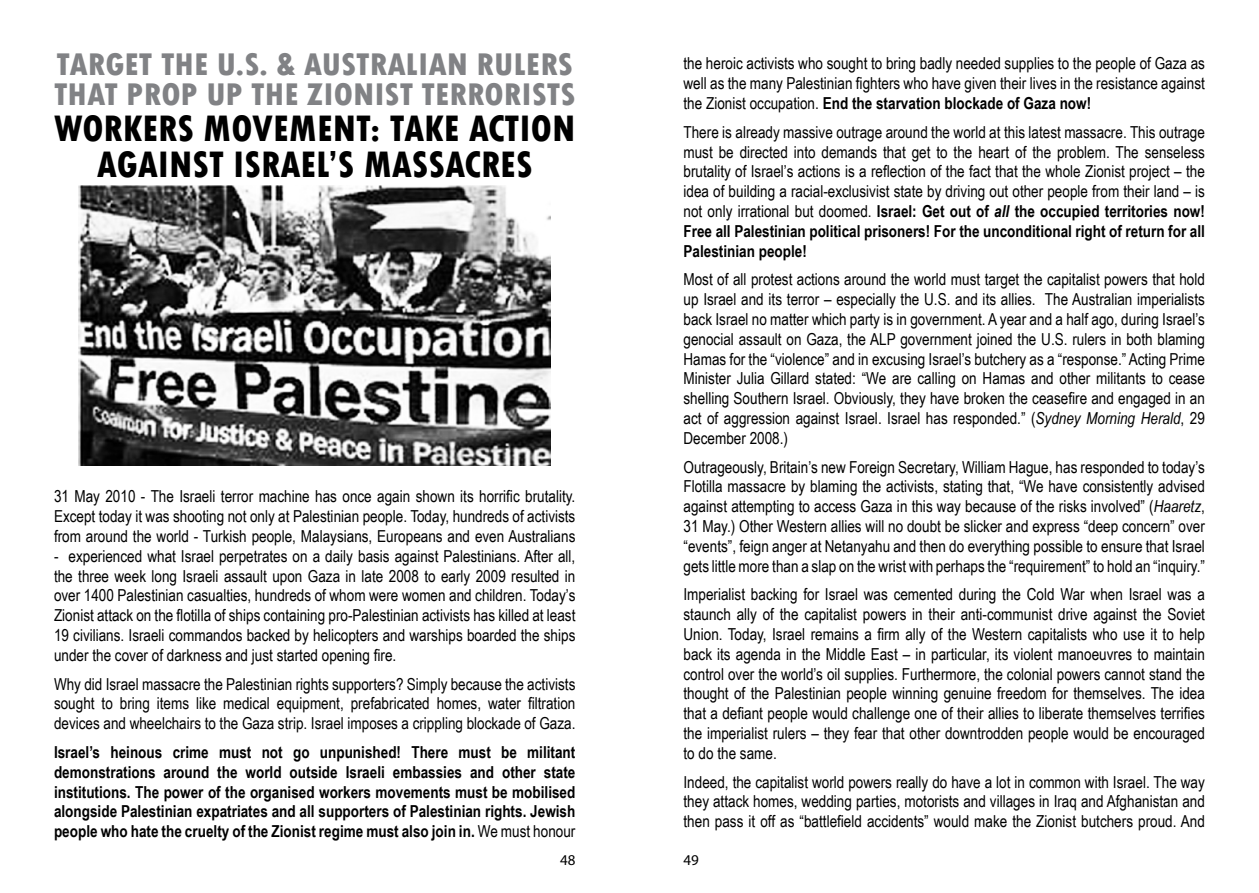
<style>
.page{position:relative;width:1259px;height:893px;background:#fff}
.page>*{position:absolute;margin:0;border:0;box-sizing:border-box;transform-origin:0 0}
.t1{font:800 condensed 38.7px/36px "Tw Cen";color:#000;text-align:center}
.t2{font:800 condensed 32.85px/30.6px "Tw Cen";color:#818285;scale:1.05 1}
.t3{font:16.5px/19.8px "Arial Narrow";color:#000;text-align:justify}
.t4{font:700 16.5px/19.8px "Arial Narrow";color:#000;text-align:justify}
.t5{font:15px "Myriad Pro";color:#000}
.s1{font-weight:400}
.s2{font-weight:700}
.s3{font-weight:700;font-style:italic}
.s4{font-style:italic}
</style>
<div class="page">
<img style="left:79px;top:186px;width:472px;height:280px">
<h2 class="t2" style="left:54px;top:49px;width:493px;text-indent:316px">RALIAN RU LERS<br>THAT PROP UP THE ZIONIST TERRORISTS</h2>
<h1 class="t1" style="left:54px;top:111px;width:523px">WORKERS MOVEMENT: TAKE ACTION<br>AGAINST ISRAEL’S MASSACRES</h1>
<h2 class="t2" style="left:57px;top:49px;width:252px">TARGET THE U.S. &amp; AUST</h2>
<p class="t3" style="left:54px;top:486px;width:523px">31 May 2010 - The Israeli terror machine has once again shown its horrific brutality.<br>Except today it was shooting not only at Palestinian people. Today, hundreds of activists from around the world - Turkish people, Malaysians, Europeans and even Australians</p>
<p class="t3" style="left:54px;top:545px;width:523px">- experienced what Israel perpetrates on a daily basis against Palestinians. After all, the three week long Israeli assault upon Gaza in late 2008 to early 2009 resulted in over 1400 Palestinian casualties, hundreds of whom were women and children. Today’s Zionist attack on the flotilla of ships containing pro-Palestinian activists has killed at least 19 civilians. Israeli commandos backed by helicopters and warships boarded the ships under the cover of darkness and just started opening fire.</p>
<p class="t3" style="left:54px;top:673px;width:523px">Why did Israel massacre the Palestinian rights supporters? Simply because the activists sought to bring items like medical equipment, prefabricated homes, water filtration devices and wheelchairs to the Gaza strip. Israel imposes a crippling blockade of Gaza.</p>
<p class="t4" style="left:54px;top:741px;width:523px">Israel’s heinous crime must not go unpunished! There must be militant demonstrations around the world outside Israeli embassies and other state institutions. The power of the organised workers movements must be mobilised alongside Palestinian expatriates and all supporters of Palestinian rights. Jewish people who hate the cruelty of the Zionist regime must also join in. <span class="s1">We must honour</span></p>
<p class="t5" style="left:560px;top:851px;width:17px">48</p>
<p class="t3" style="left:683px;top:53px;width:523px">the heroic activists who sought to bring badly needed supplies to the people of Gaza as well as the many Palestinian fighters who have given their lives in the resistance against the Zionist occupation. <span class="s2">End the starvation blockade of Gaza now!</span></p>
<p class="t3" style="left:683px;top:122px;width:523px">There is already massive outrage around the world at this latest massacre. This outrage must be directed into demands that get to the heart of the problem. The senseless brutality of Israel’s actions is a reflection of the fact that the whole Zionist project – the idea of building a racial-exclusivist state by driving out other people from their land – is not only irrational but doomed. <span class="s2">Israel: Get out of</span> <span class="s3">all</span> <span class="s2">the occupied territories now!<br>Free all Palestinian political prisoners! For the unconditional right of return for all Palestinian people!</span></p>
<p class="t3" style="left:683px;top:269px;width:523px">Most of all protest actions around the world must target the capitalist powers that hold up Israel and its terror – especially the U.S. and its allies. The Australian imperialists back Israel no matter which party is in government. A year and a half ago, during Israel’s genocial assault on Gaza, the ALP government joined the U.S. rulers in both blaming Hamas for the “violence” and in excusing Israel’s butchery as a “response.” Acting Prime Minister Julia Gillard stated: “We are calling on Hamas and other militants to cease shelling Southern Israel. Obviously, they have broken the ceasefire and engaged in an act of aggression against Israel. Israel has responded.” (<span class="s4">Sydney Morning Herald</span>, 29<br>December 2008.)</p>
<p class="t3" style="left:683px;top:456px;width:523px">Outrageously, Britain’s new Foreign Secretary, William Hague, has responded to today’s Flotilla massacre by blaming the activists, stating that, “We have consistently advised against attempting to access Gaza in this way because of the risks involved” (<span class="s4">Haaretz</span>, 31 May.) Other Western allies will no doubt be slicker and express “deep concern” over “events”, feign anger at Netanyahu and then do everything possible to ensure that Israel gets little more than a slap on the wrist with perhaps the “requirement” to hold an “inquiry.”</p>
<p class="t3" style="left:683px;top:584px;width:523px">Imperialist backing for Israel was cemented during the Cold War when Israel was a staunch ally of the capitalist powers in their anti-communist drive against the Soviet Union. Today, Israel remains a firm ally of the Western capitalists who use it to help back its agenda in the Middle East – in particular, its violent manoeuvres to maintain control over the world’s oil supplies. Furthermore, the colonial powers cannot stand the thought of the Palestinian people winning genuine freedom for themselves. The idea that a defiant people would challenge one of their allies to liberate themselves terrifies the imperialist rulers – they fear that other downtrodden people would be encouraged to do the same.</p>
<p class="t3" style="left:683px;top:771px;width:523px">Indeed, the capitalist world powers really do have a lot in common with Israel. The way they attack homes, wedding parties, motorists and villages in Iraq and Afghanistan and then pass it off as “battlefield accidents” would make the Zionist butchers proud. And</p>
<p class="t5" style="left:683px;top:851px;width:17px">49</p>
</div>
